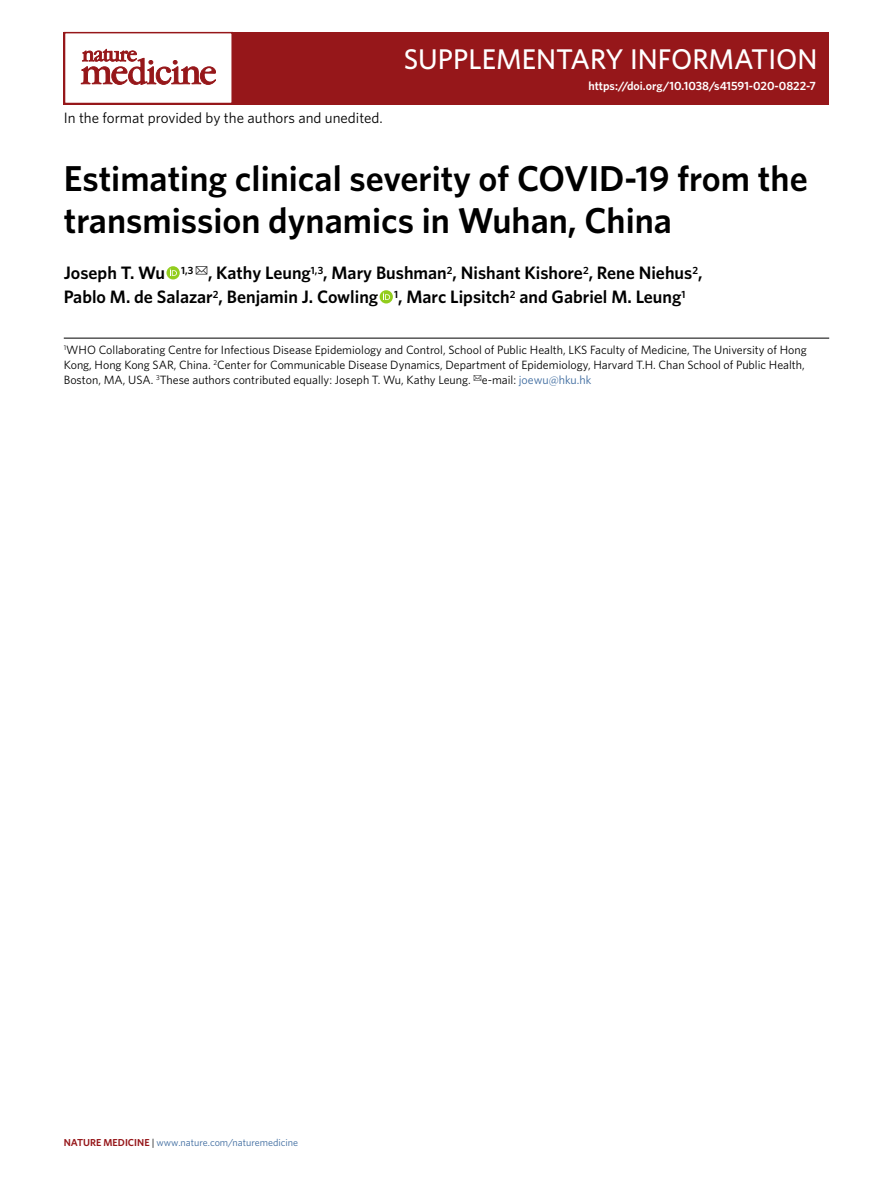
<style>
.page{position:relative;width:893px;height:1187px;background:#fff}
.page>*{position:absolute;margin:0;border:0;box-sizing:border-box;transform-origin:0 0}
.t1{font:600 36px/42px "Whitney";color:#000}
.t2{font:500 30px "Whitney";color:#fff}
.t3{font:500 28.5px "Whitney";color:#fff}
.t4{font:600 18px/24px "Whitney";color:#000}
.t5{font:15px "Whitney";color:#000}
.t6{font:12px/15px "Whitney";color:#000}
.t7{font:600 12px "Whitney";color:#fff}
.t8{font:10.2px "Whitney";color:#3b699e}
.t9{font:600 10.2px "Whitney";color:#96171a}
.s1{color:#3b699e}
.s2{color:#000}
</style>
<div class="page">
<div style="left:64px;top:32px;width:765px;height:72px;background:#96171a"></div>
<div style="left:64px;top:32px;width:169px;height:72px;background:#fff;border:2px solid #96171a"></div>
<svg style="left:81px;top:49px;width:135px;height:36px"></svg>
<hr style="left:64px;top:338px;width:765px;height:1px;background:#000">
<svg style="left:166px;top:266px;width:14px;height:13px"></svg>
<svg style="left:170px;top:268px;width:7px;height:8px"></svg>
<div style="left:380px;top:290px;width:13px;height:13px;background:#92cd1d;border-radius:50%"></div>
<svg style="left:383px;top:292px;width:7px;height:8px"></svg>
<p class="t5" style="left:64px;top:108px;width:321px">In the format provided by the authors and unedited.</p>
<h2 class="t2" style="left:705px;top:39px;width:114px">LETTERS</h2>
<p class="t7" style="left:588px;top:78px;width:229px">https://doi.org/10.1038/s41591-020-0822-7</p>
<h3 class="t3" style="left:404px;top:40px;width:415px">SUPPLEMENTARY INFORMATION</h3>
<h1 class="t1" style="left:64px;top:157px;width:745px">Estimating clinical severity of COVID-19 from the transmission dynamics in Wuhan, China</h1>
<h3 class="t4" style="left:64px;top:261px;width:640px">Joseph T. Wu <sup>1,3</sup> <sup>✉</sup>, Kathy Leung<sup>1,3</sup>, Mary Bushman<sup>2</sup>, Nishant Kishore<sup>2</sup>, Rene Niehus<sup>2</sup>,<br>Pablo M. de Salazar<sup>2</sup>, Benjamin J. Cowling <sup>1</sup>, Marc Lipsitch<sup>2</sup> and Gabriel M. Leung<sup>1</sup></h3>
<p class="t6" style="left:64px;top:342px;width:744px"><sup>1</sup>WHO Collaborating Centre for Infectious Disease Epidemiology and Control, School of Public Health, LKS Faculty of Medicine, The University of Hong<br>Kong, Hong Kong SAR, China. <sup>2</sup>Center for Communicable Disease Dynamics, Department of Epidemiology, Harvard T.H. Chan School of Public Health,<br>Boston, MA, USA. <sup>3</sup>These authors contributed equally: Joseph T. Wu, Kathy Leung. <sup>✉</sup>e-mail: <span class="s1">joewu@hku.hk</span></p>
<p class="t9" style="left:64px;top:1135px;width:55px">Nature Medicine</p>
<p class="t8" style="left:152px;top:1135px;width:148px"><span class="s2">|</span> www.nature.com/naturemedicine</p>
</div>
